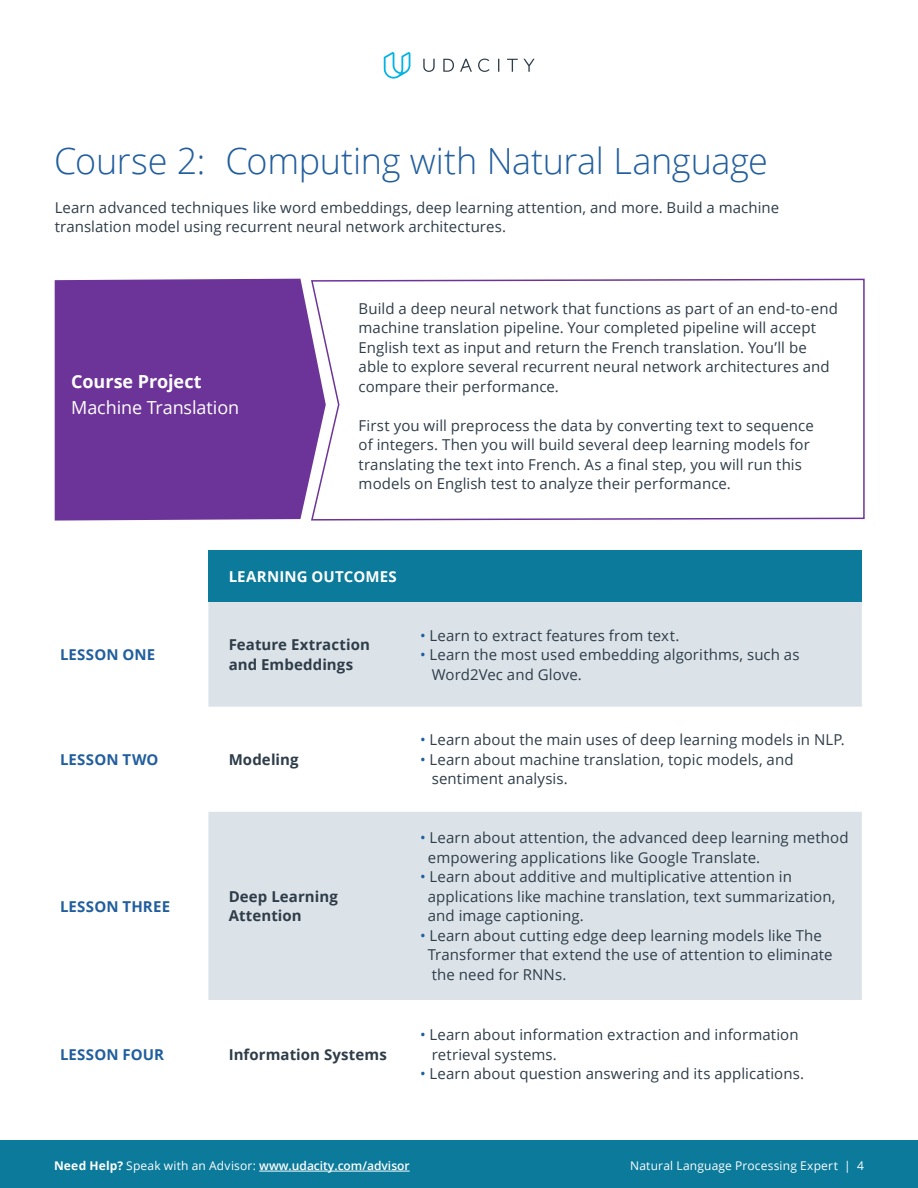
<style>
.page{position:relative;width:918px;height:1188px;background:#fff}
.page>*{position:absolute;margin:0;border:0;box-sizing:border-box;transform-origin:0 0}
.t1{font:300 36px "Open Sans";letter-spacing:-.01em;color:#215e9e}
.final_projects{font:18px/25.5px "Open Sans";letter-spacing:-.005em;color:#fff}
.Body_Copy{font:15px/19.5px "Open Sans";letter-spacing:.005em;color:#2e3d49}
.t2{font:700 15px/19.5px "Open Sans";letter-spacing:.005em;color:#2e3d49}
.t3{font:700 15px "Open Sans";letter-spacing:.015em;color:#215e9e}
.t4{font:700 15px "Open Sans";letter-spacing:.005em;color:#fff}
.t5{font:600 12px "Open Sans";color:#fff}
.t6{font:12px "Open Sans";letter-spacing:.015em;color:#fff}
.s1{font-weight:700}
.s2{color:#215e9e}
.s3{font-weight:400}
</style>
<div class="page">
<div style="left:0;top:1140px;width:918px;height:48px;background:#0b7a9b"></div>
<hr style="left:259px;top:1171px;width:151px;height:1px;background:#fff">
<svg style="left:384px;top:52px;width:26px;height:27px"></svg>
<svg style="left:423px;top:59px;width:112px;height:13px"></svg>
<div style="left:208px;top:550px;width:654px;height:52px;background:#0b7a9b"></div>
<div style="left:208px;top:602px;width:654px;height:105px;background:#dbe2e8"></div>
<div style="left:208px;top:812px;width:654px;height:188px;background:#dbe2e8"></div>
<svg style="left:326px;top:278px;width:539px;height:243px"></svg>
<div style="left:55px;top:279px;width:271px;height:242px;background:#6c3498"></div>
<p class="t1" style="left:54px;top:137px;width:715px">Course 2: Computing with Natural Language</p>
<p class="Body_Copy" style="left:55px;top:197px;width:726px">Learn advanced techniques like word embeddings, deep learning attention, and more. Build a machine translation model using recurrent neural network architectures.</p>
<p class="final_projects" style="left:71px;top:369px;width:169px"><span class="s1">Course Project<br></span>Machine Translation</p>
<p class="Body_Copy" style="left:359px;top:298px;width:481px">Build a deep neural network that functions as part of an end-to-end machine translation pipeline. Your completed pipeline will accept English text as input and return the French translation. You’ll be able to explore several recurrent neural network architectures and compare their performance.</p>
<p class="Body_Copy" style="left:359px;top:415px;width:457px">First you will preprocess the data by converting text to sequence of integers. Then you will build several deep learning models for translating the text into French. As a final step, you will run this models on English test to analyze their performance.</p>
<p class="t4" style="left:229px;top:566px;width:169px">LEARNING OUTCOMES</p>
<p class="t3" style="left:60px;top:644px;width:97px">LESSON ONE</p>
<p class="t2" style="left:229px;top:635px;width:143px">Feature Extraction and Embeddings</p>
<p class="t3" style="left:60px;top:749px;width:100px">LESSON TWO</p>
<p class="t2" style="left:229px;top:749px;width:71px">Modeling</p>
<p class="t3" style="left:60px;top:896px;width:112px">LESSON THREE</p>
<p class="t2" style="left:229px;top:886px;width:111px">Deep Learning<br>Attention</p>
<p class="t3" style="left:60px;top:1043px;width:106px">LESSON FOUR</p>
<p class="t2" style="left:229px;top:1044px;width:160px">Information Systems</p>
<p class="Body_Copy" style="left:420px;top:625px;width:261px"><span class="s2">•</span> Learn to extract features from text.</p>
<p class="Body_Copy" style="left:420px;top:645px;width:381px"><span class="s2">•</span> Learn the most used embedding algorithms, such as</p>
<p class="Body_Copy" style="left:432px;top:664px;width:152px">Word2Vec and Glove.</p>
<p class="Body_Copy" style="left:420px;top:730px;width:426px"><span class="s2">•</span> Learn about the main uses of deep learning models in NLP.</p>
<p class="Body_Copy" style="left:420px;top:749px;width:375px"><span class="s2">•</span> Learn about machine translation, topic models, and</p>
<p class="Body_Copy" style="left:432px;top:769px;width:137px">sentiment analysis.</p>
<p class="Body_Copy" style="left:420px;top:828px;width:430px"><span class="s2">•</span> Learn about attention, the advanced deep learning method</p>
<p class="Body_Copy" style="left:428px;top:847px;width:334px">empowering applications like Google Translate.</p>
<p class="Body_Copy" style="left:420px;top:867px;width:373px"><span class="s2">•</span> Learn about additive and multiplicative attention in</p>
<p class="Body_Copy" style="left:428px;top:886px;width:409px">applications like machine translation, text summarization,</p>
<p class="Body_Copy" style="left:428px;top:906px;width:157px">and image captioning.</p>
<p class="Body_Copy" style="left:420px;top:925px;width:403px"><span class="s2">•</span> Learn about cutting edge deep learning models like The</p>
<p class="Body_Copy" style="left:428px;top:945px;width:406px">Transformer that extend the use of attention to eliminate</p>
<p class="Body_Copy" style="left:432px;top:964px;width:136px">the need for RNNs.</p>
<p class="Body_Copy" style="left:420px;top:1024px;width:380px"><span class="s2">•</span> Learn about information extraction and information</p>
<p class="Body_Copy" style="left:432px;top:1044px;width:127px">retrieval systems.</p>
<p class="Body_Copy" style="left:420px;top:1063px;width:385px"><span class="s2">•</span> Learn about question answering and its applications.</p>
<p class="t5" style="left:54px;top:1158px;width:357px"><span class="s1">Need Help?</span> <span class="s3">Speak with an Advisor:</span> www.udacity.com/advisor</p>
<p class="t6" style="left:630px;top:1158px;width:235px">Natural Language Processing Expert | 4</p>
</div>
